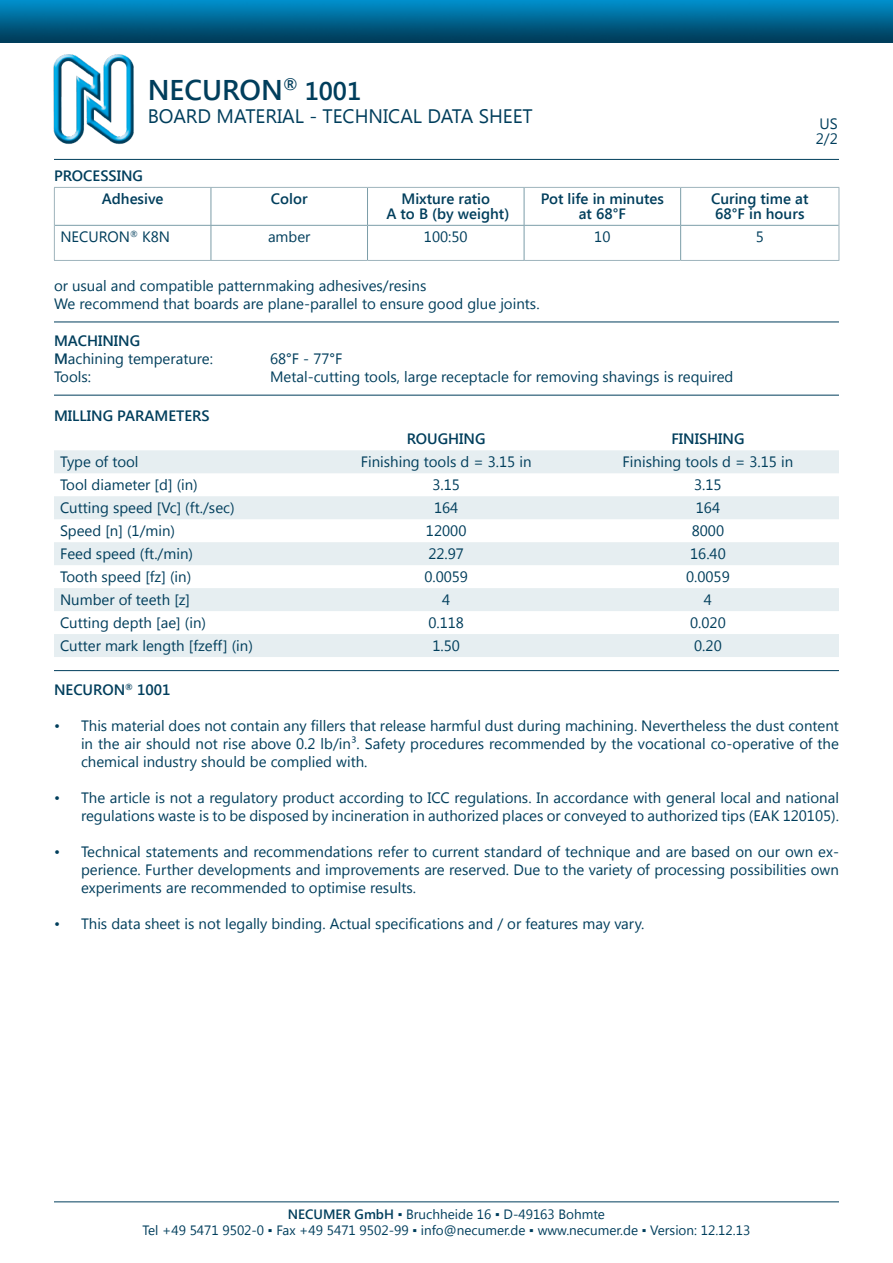
<style>
.page{position:relative;width:893px;height:1263px;background:#fff}
.page>*{position:absolute;margin:0;border:0;box-sizing:border-box;transform-origin:0 0}
.t1{font:600 28.5px "Segoe UI";color:#003e5c}
.t2{font:19.5px "Segoe UI";color:#003e5c}
.t3{font:15px/18px "Segoe UI";color:#003e5c}
.t4{font:600 15px/15px "Segoe UI";color:#003e5c}
.t5{font:13.5px/16.2px "Segoe UI";color:#003e5c;text-align:center}
.s1{font-size:25.5px}
.s2{font-weight:600}
.s3{font-weight:700}
</style>
<div class="page">
<img style="left:0;top:0;width:893px;height:43px">
<img style="left:53px;top:54px;width:81px;height:90px">
<hr style="left:54px;top:159px;width:785px;height:1px;background:#003e5c">
<hr style="left:54px;top:1201px;width:785px;height:1px;background:#003e5c">
<hr style="left:54px;top:187px;width:157px;height:1px;background:#9eb4bc">
<hr style="left:54px;top:188px;width:1px;height:37px;background:#9eb4bc">
<hr style="left:211px;top:187px;width:156px;height:1px;background:#9eb4bc">
<hr style="left:367px;top:187px;width:157px;height:1px;background:#9eb4bc">
<hr style="left:524px;top:187px;width:157px;height:1px;background:#9eb4bc">
<hr style="left:681px;top:187px;width:158px;height:1px;background:#9eb4bc">
<hr style="left:839px;top:188px;width:1px;height:37px;background:#9eb4bc">
<hr style="left:54px;top:225px;width:1px;height:35px;background:#9eb4bc">
<hr style="left:839px;top:225px;width:1px;height:35px;background:#9eb4bc">
<hr style="left:54px;top:260px;width:157px;height:1px;background:#9eb4bc">
<hr style="left:211px;top:260px;width:156px;height:1px;background:#9eb4bc">
<hr style="left:367px;top:260px;width:157px;height:1px;background:#9eb4bc">
<hr style="left:524px;top:260px;width:157px;height:1px;background:#9eb4bc">
<hr style="left:681px;top:260px;width:158px;height:1px;background:#9eb4bc">
<hr style="left:211px;top:188px;width:1px;height:37px;background:#7b9da8">
<hr style="left:367px;top:188px;width:1px;height:37px;background:#7b9da8">
<hr style="left:524px;top:188px;width:1px;height:37px;background:#7b9da8">
<hr style="left:680px;top:188px;width:1px;height:37px;background:#7b9da8">
<hr style="left:55px;top:225px;width:156px;height:1px;background:#7b9da8">
<hr style="left:211px;top:225px;width:156px;height:1px;background:#7b9da8">
<hr style="left:211px;top:226px;width:1px;height:34px;background:#7b9da8">
<hr style="left:367px;top:225px;width:157px;height:1px;background:#7b9da8">
<hr style="left:367px;top:226px;width:1px;height:34px;background:#7b9da8">
<hr style="left:524px;top:225px;width:157px;height:1px;background:#7b9da8">
<hr style="left:524px;top:226px;width:1px;height:34px;background:#7b9da8">
<hr style="left:681px;top:225px;width:158px;height:1px;background:#7b9da8">
<hr style="left:680px;top:226px;width:1px;height:34px;background:#7b9da8">
<svg style="left:54px;top:450px;width:785px;height:207px;fill:#e6eef1"></svg>
<hr style="left:54px;top:322px;width:785px;height:1px;background:#003e5c">
<hr style="left:54px;top:395px;width:785px;height:1px;background:#003e5c">
<hr style="left:54px;top:670px;width:785px;height:1px;background:#003e5c">
<h1 class="t1" style="left:148px;top:70px;width:215px">NECURON<sup>®</sup> <span class="s1">1001</span></h1>
<h2 class="t2" style="left:148px;top:103px;width:387px">BOARD MATERIAL - TECHNICAL DATA SHEET</h2>
<p class="t3" style="left:816px;top:115px;width:24px;line-height:15px">US<br>2/2</p>
<p class="t4" style="left:102px;top:163px;width:63px;line-height:23.2px;text-indent:-48px">PROCESSING<br>Adhesive</p>
<p class="t4" style="left:271px;top:191px;width:38px">Color</p>
<p class="t4" style="left:386px;top:191px;width:124px;text-align:center">Mixture ratio<br>A to B (by weight)</p>
<p class="t4" style="left:541px;top:191px;width:125px;text-align:center">Pot life in minutes at 68°F</p>
<p class="t4" style="left:711px;top:191px;width:99px">Curing time at<br>68°F in hours</p>
<p class="t3" style="left:60px;top:227px;width:111px">NECURON<sup>®</sup> K8N</p>
<p class="t3" style="left:268px;top:227px;width:44px">amber</p>
<p class="t3" style="left:424px;top:227px;width:45px">100:50</p>
<p class="t3" style="left:594px;top:227px;width:18px">10</p>
<p class="t3" style="left:756px;top:227px;width:10px">5</p>
<p class="t3" style="left:54px;top:276px;width:487px">or usual and compatible patternmaking adhesives/resins<br>We recommend that boards are plane-parallel to ensure good glue joints.</p>
<p class="t3" style="left:54px;top:331px;width:161px"><span class="s2">MACHINING<br>M</span>achining temperature:</p>
<p class="t3" style="left:270px;top:349px;width:74px">68°F - 77°F</p>
<p class="t3" style="left:54px;top:367px;width:39px">Tools:</p>
<p class="t3" style="left:270px;top:367px;width:465px">Metal-cutting tools, large receptacle for removing shavings is required</p>
<p class="t4" style="left:54px;top:408px;width:157px">MILLING PARAMETERS</p>
<p class="t4" style="left:407px;top:431px;width:80px">ROUGHING</p>
<p class="t4" style="left:671px;top:431px;width:75px">FINISHING</p>
<p class="t3" style="left:60px;top:452px;width:80px">Type of tool</p>
<p class="t3" style="left:361px;top:452px;width:172px">Finishing tools d = 3.15 in</p>
<p class="t3" style="left:623px;top:452px;width:172px">Finishing tools d = 3.15 in</p>
<p class="t3" style="left:60px;top:475px;width:139px">Tool diameter [d] (in)</p>
<p class="t3" style="left:432px;top:475px;width:29px">3.15</p>
<p class="t3" style="left:694px;top:475px;width:29px">3.15</p>
<p class="t3" style="left:60px;top:498px;width:176px">Cutting speed [Vc] (ft./sec)</p>
<p class="t3" style="left:434px;top:498px;width:26px">164</p>
<p class="t3" style="left:696px;top:498px;width:26px">164</p>
<p class="t3" style="left:60px;top:521px;width:117px">Speed [n] (1/min)</p>
<p class="t3" style="left:426px;top:521px;width:42px">12000</p>
<p class="t3" style="left:692px;top:521px;width:34px">8000</p>
<p class="t3" style="left:60px;top:544px;width:135px">Feed speed (ft./min)</p>
<p class="t3" style="left:428px;top:544px;width:37px">22.97</p>
<p class="t3" style="left:690px;top:544px;width:37px">16.40</p>
<p class="t3" style="left:60px;top:567px;width:133px">Tooth speed [fz] (in)</p>
<p class="t3" style="left:424px;top:567px;width:45px">0.0059</p>
<p class="t3" style="left:686px;top:567px;width:45px">0.0059</p>
<p class="t3" style="left:60px;top:590px;width:132px">Number of teeth [z]</p>
<p class="t3" style="left:442px;top:590px;width:10px">4</p>
<p class="t3" style="left:704px;top:590px;width:10px">4</p>
<p class="t3" style="left:60px;top:613px;width:148px">Cutting depth [ae] (in)</p>
<p class="t3" style="left:428px;top:613px;width:37px">0.118</p>
<p class="t3" style="left:690px;top:613px;width:37px">0.020</p>
<p class="t3" style="left:60px;top:636px;width:194px">Cutter mark length [fzeff] (in)</p>
<p class="t3" style="left:432px;top:636px;width:29px">1.50</p>
<p class="t3" style="left:694px;top:636px;width:29px">0.20</p>
<p class="t4" style="left:54px;top:681px;width:118px">NECURON<sup>®</sup> 1001</p>
<p class="t3" style="left:81px;top:716px;width:759px;text-align:justify;text-indent:-27px">• This material does not contain any fillers that release harmful dust during machining. Nevertheless the dust content in the air should not rise above 0.2 lb/in³. Safety procedures recommended by the vocational co-operative of the chemical industry should be complied with.</p>
<p class="t3" style="left:54px;top:788px;width:786px;text-align:right">• The article is not a regulatory product according to ICC regulations. In accordance with general local and national regulations waste is to be disposed by incineration in authorized places or conveyed to authorized tips (EAK 120105).</p>
<p class="t3" style="left:81px;top:842px;width:759px;text-align:justify;text-indent:-27px">• Technical statements and recommendations refer to current standard of technique and are based on our own ex&shy;perience. Further developments and improvements are reserved. Due to the variety of processing possibilities own experiments are recommended to optimise results.</p>
<p class="t3" style="left:54px;top:914px;width:592px">• This data sheet is not legally binding. Actual specifications and / or features may vary.</p>
<p class="t5" style="left:142px;top:1205px;width:609px"><span class="s2">NECUMER GmbH</span> <span class="s3">▪</span> Bruchheide 16 ▪ D-49163 Bohmte<br>Tel +49 5471 9502-0 ▪ Fax +49 5471 9502-99 ▪ info@necumer.de ▪ www.necumer.de <span class="s3">▪</span> Version: 12.12.13</p>
</div>
